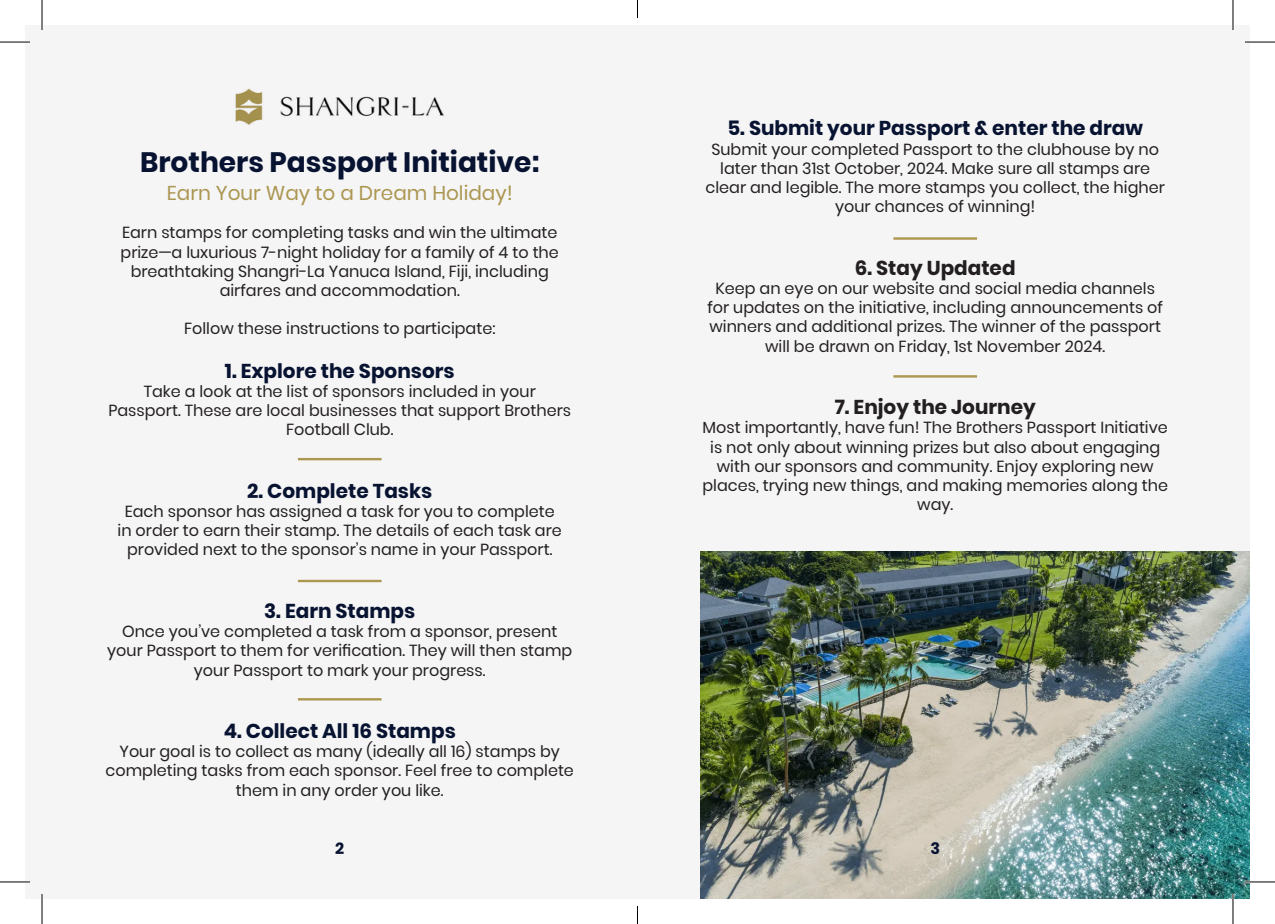
<style>
.page{position:relative;width:1275px;height:924px;background:#fff}
.page>*{position:absolute;margin:0;border:0;box-sizing:border-box;transform-origin:0 0}
.t1{font:700 28px "Poppins";color:#071331}
.t2{font:700 20px "Poppins";color:#071331}
.t3{font:700 20px "Poppins";color:#231f20}
.t4{font:20px "Poppins";color:#ac9751}
.t5{font:16px/19.2px "Poppins";color:#231f20;text-align:center}
.t6{font:700 16px "Poppins";color:#071331}
</style>
<div class="page">
<div style="left:25px;top:25px;width:1225px;height:873px;background:#f5f5f6"></div>
<img style="left:700px;top:551px;width:550px;height:347px">
<hr style="left:893px;top:237px;width:84px;height:2px;background:#ac9751">
<hr style="left:893px;top:375px;width:84px;height:2px;background:#ac9751">
<hr style="left:298px;top:457px;width:83px;height:3px;background:#ac9751">
<hr style="left:298px;top:579px;width:83px;height:3px;background:#ac9751">
<hr style="left:298px;top:697px;width:83px;height:3px;background:#ac9751">
<img style="left:235px;top:88px;width:28px;height:37px">
<img style="left:280px;top:96px;width:164px;height:21px">
<hr style="left:0;top:41px;width:30px;height:2px;background:#fff">
<hr style="left:1245px;top:41px;width:30px;height:2px;background:#fff">
<hr style="left:0;top:880px;width:30px;height:2px;background:#fff">
<hr style="left:1245px;top:880px;width:30px;height:2px;background:#fff">
<hr style="left:41px;top:0;width:2px;height:30px;background:#fff">
<hr style="left:41px;top:893px;width:2px;height:30px;background:#fff">
<hr style="left:1231px;top:0;width:3px;height:30px;background:#fff">
<hr style="left:1231px;top:893px;width:3px;height:30px;background:#fff">
<hr style="left:0;top:42px;width:30px;height:1px;background:#000">
<hr style="left:1245px;top:42px;width:30px;height:1px;background:#000">
<hr style="left:0;top:881px;width:30px;height:1px;background:#000">
<hr style="left:1245px;top:881px;width:30px;height:1px;background:#000">
<hr style="left:42px;top:0;width:1px;height:30px;background:#000">
<hr style="left:42px;top:893px;width:1px;height:30px;background:#000">
<hr style="left:1232px;top:0;width:1px;height:30px;background:#000">
<hr style="left:1232px;top:893px;width:1px;height:30px;background:#000">
<svg style="left:637px;top:0;width:1px;height:18px"></svg>
<svg style="left:637px;top:905px;width:1px;height:18px"></svg>
<p class="t1" style="left:140px;top:146px;width:401px">Brothers Passport Initiative:</p>
<p class="t4" style="left:167px;top:181px;width:347px">Earn Your Way to a Dream Holiday!</p>
<p class="t5" style="left:121px;top:223px;width:440px">Earn stamps for completing tasks and win the ultimate prize—a luxurious 7-night holiday for a family of 4 to the breathtaking Shangri-La Yanuca Island, Fiji, including airfares and accommodation.</p>
<p class="t5" style="left:184px;top:319px;width:313px">Follow these instructions to participate:</p>
<p class="t2" style="left:225px;top:359px;width:231px">1. Explore the Sponsors</p>
<p class="t5" style="left:108px;top:381px;width:464px">Take a look at the list of sponsors included in your<br>Passport. These are local businesses that support Brothers<br>Football Club.</p>
<p class="t2" style="left:247px;top:479px;width:186px">2. Complete Tasks</p>
<p class="t5" style="left:118px;top:501px;width:446px">Each sponsor has assigned a task for you to complete in order to earn their stamp. The details of each task are provided next to the sponsor’s name in your Passport.</p>
<p class="t2" style="left:264px;top:599px;width:153px">3. Earn Stamps</p>
<p class="t5" style="left:107px;top:621px;width:466px">Once you’ve completed a task from a sponsor, present your Passport to them for verification. They will then stamp your Passport to mark your progress.</p>
<p class="t2" style="left:224px;top:719px;width:234px">4. Collect All 16 Stamps</p>
<p class="t5" style="left:106px;top:741px;width:470px">Your goal is to collect as many (ideally all 16) stamps by completing tasks from each sponsor. Feel free to complete them in any order you like.</p>
<p class="t2" style="left:727px;top:117px;width:417px">5. Submit your Passport &amp; enter the draw</p>
<p class="t5" style="left:705px;top:139px;width:461px">Submit your completed Passport to the clubhouse by no later than 31st October, 2024. Make sure all stamps are clear and legible. The more stamps you collect, the higher your chances of winning!</p>
<p class="t3" style="left:855px;top:256px;width:162px">6. Stay Updated</p>
<p class="t5" style="left:707px;top:279px;width:457px">Keep an eye on our website and social media channels for updates on the initiative, including announcements of winners and additional prizes. The winner of the passport will be drawn on Friday, 1st November 2024.</p>
<p class="t3" style="left:834px;top:395px;width:203px">7. Enjoy the Journey</p>
<p class="t5" style="left:702px;top:418px;width:467px">Most importantly, have fun! The Brothers Passport Initiative is not only about winning prizes but also about engaging with our sponsors and community. Enjoy exploring new places, trying new things, and making memories along the way.</p>
<p class="t6" style="left:335px;top:839px;width:11px">2</p>
<p class="t6" style="left:930px;top:839px;width:11px">3</p>
</div>
